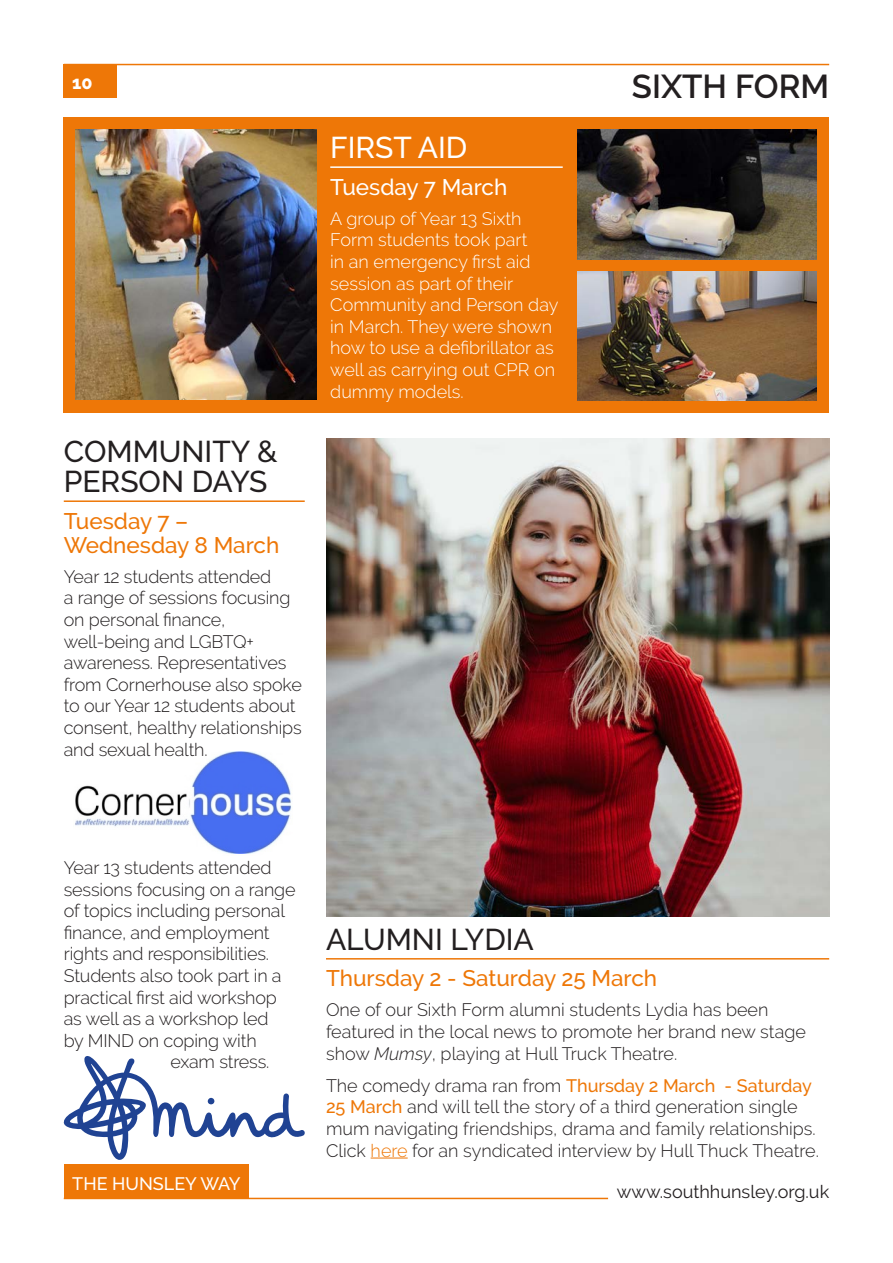
<style>
.page{position:relative;width:893px;height:1263px;background:#fff}
.page>*{position:absolute;margin:0;border:0;box-sizing:border-box;transform-origin:0 0}
.t1{font:600 33px "Raleway";color:#231f20}
.Head_6th{font:500 30px/30px "Raleway";color:#231f20}
.Head_White{font:500 30px "Raleway";color:#fff}
.Sub_Head_6th{font:500 22.5px/24px "Raleway";color:#ee7707}
.Sub_Head_White{font:500 22.5px "Raleway";color:#fff}
.Body{font:300 18px/21.6px "Raleway";letter-spacing:-.01em;color:#231f20}
.Body_White{font:300 18px/21.6px "Raleway";color:#fff}
.t2{font:18px "Raleway";color:#231f20}
.t3{font:500 18px "Raleway";color:#fff}
.t4{font:800 18px "Raleway";color:#fff}
.s1{font-style:italic}
.s2{font-weight:500;color:#ee7707}
.s3{color:#ee7707}
</style>
<div class="page">
<hr style="left:64px;top:64px;width:765px;height:1px;background:#ee7707">
<hr style="left:64px;top:1198px;width:544px;height:1px;background:#ee7707">
<div style="left:64px;top:64px;width:53px;height:34px;background:#ee7707"></div>
<div style="left:64px;top:1164px;width:185px;height:34px;background:#ee7707"></div>
<img style="left:75px;top:751px;width:217px;height:103px">
<hr style="left:326px;top:958px;width:503px;height:1px;background:#ee7707">
<hr style="left:371px;top:1157px;width:37px;height:1px;background:#ee7707">
<hr style="left:64px;top:500px;width:241px;height:2px;background:#ee7707">
<div style="left:64px;top:117px;width:765px;height:295px;background:#ee7707"></div>
<hr style="left:330px;top:166px;width:233px;height:2px;background:#fff">
<img style="left:578px;top:271px;width:238px;height:130px">
<img style="left:578px;top:130px;width:238px;height:129px">
<img style="left:75px;top:130px;width:241px;height:270px">
<img style="left:326px;top:439px;width:503px;height:477px">
<svg style="left:64px;top:1056px;width:241px;height:104px"></svg>
<p class="t4" style="left:72px;top:73px;width:22px">10</p>
<p class="Head_6th" style="left:64px;top:436px;width:215px">COMMUNITY &amp;<br>PERSON DAYS</p>
<p class="Sub_Head_6th" style="left:64px;top:509px;width:217px">Tuesday 7 –<br>Wednesday 8 March</p>
<p class="Body" style="left:64px;top:566px;width:240px">Year 12 students attended<br>a range of sessions focusing on personal finance, well-being and LGBTQ+ awareness. Representatives from Cornerhouse also spoke to our Year 12 students about consent, healthy relationships and sexual health.</p>
<p class="Head_White" style="left:330px;top:130px;width:139px">FIRST AID</p>
<p class="Sub_Head_White" style="left:330px;top:174px;width:179px">Tuesday 7 March</p>
<p class="Body_White" style="left:330px;top:208px;width:230px">A group of Year 13 Sixth<br>Form students took part<br>in an emergency first aid session as part of their<br>Community and Person day in March. They were shown how to use a defibrillator as well as carrying out CPR on dummy models.</p>
<h1 class="t1" style="left:632px;top:67px;width:199px">SIXTH FORM</h1>
<p class="Body" style="left:64px;top:857px;width:209px">Year 13 students attended</p>
<p class="Body" style="left:64px;top:878px;width:233px">sessions focusing on a range</p>
<p class="Body" style="left:64px;top:900px;width:223px">of topics including personal</p>
<p class="Body" style="left:64px;top:921px;width:207px">finance, and employment</p>
<p class="Body" style="left:64px;top:943px;width:207px">rights and responsibilities.</p>
<p class="Body" style="left:64px;top:965px;width:219px">Students also took part in a</p>
<p class="Body" style="left:64px;top:986px;width:215px">practical first aid workshop</p>
<p class="Body" style="left:64px;top:1008px;width:206px">as well as a workshop led</p>
<p class="Body" style="left:64px;top:1029px;width:194px">by MIND on coping with</p>
<p class="Body" style="left:170px;top:1051px;width:100px">exam stress.</p>
<p class="t3" style="left:72px;top:1173px;width:170px">THE HUNSLEY WAY</p>
<p class="Head_6th" style="left:326px;top:924px;width:209px">ALUMNI LYDIA</p>
<p class="Sub_Head_6th" style="left:326px;top:966px;width:333px">Thursday 2 - Saturday 25 March</p>
<p class="Body" style="left:326px;top:999px;width:481px">One of our Sixth Form alumni students Lydia has been featured in the local news to promote her brand new stage show <span class="s1">Mumsy</span>, playing at Hull Truck Theatre.</p>
<p class="Body" style="left:326px;top:1075px;width:494px">The comedy drama ran from <span class="s2">Thursday 2 March - Saturday 25 March</span> and will tell the story of a third generation single mum navigating friendships, drama and family relationships.<br>Click <span class="s3">here</span> for an syndicated interview by Hull Thuck Theatre.</p>
<p class="t2" style="left:617px;top:1182px;width:214px">www.southhunsley.org.uk</p>
</div>
